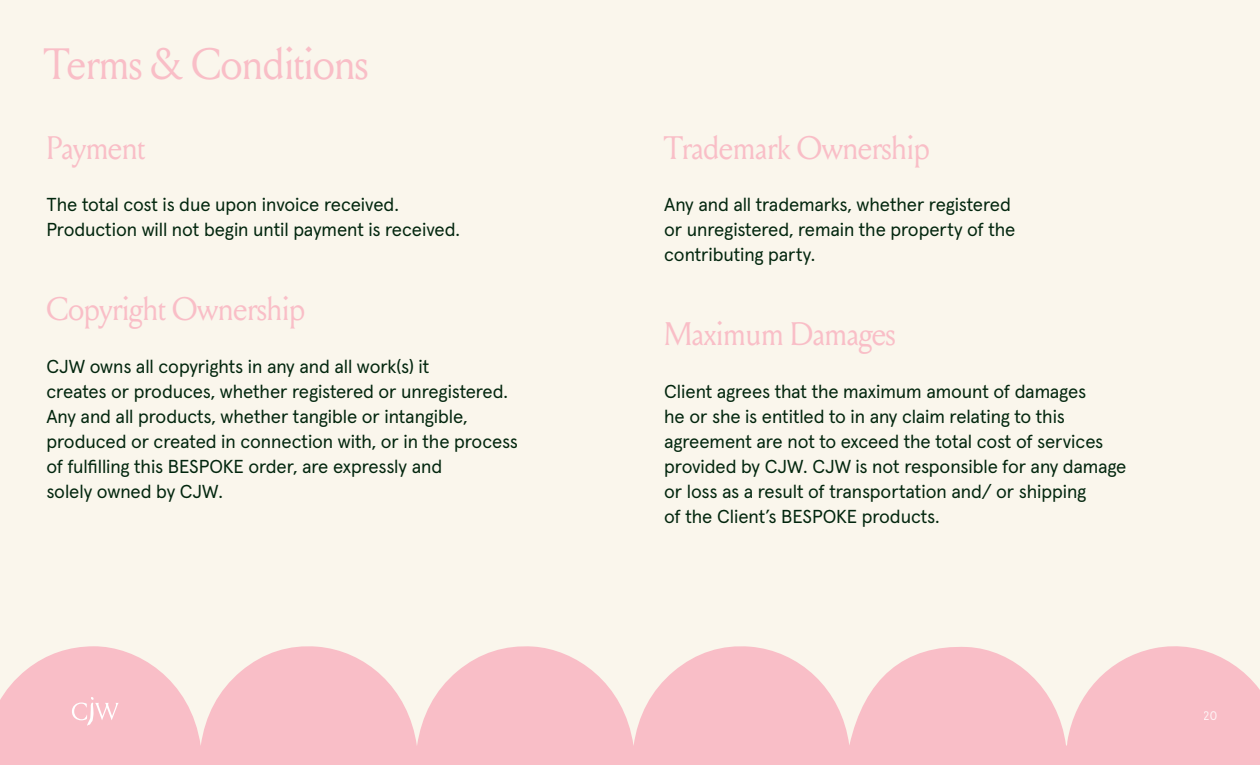
<style>
.page{position:relative;width:1260px;height:765px;background:#faf6ec}
.page>*{position:absolute;margin:0;border:0;box-sizing:border-box;transform-origin:0 0}
.t1{font:43.75px "Louize Display";letter-spacing:-.005em;color:#f9bec7}
.t2{font:32.5px "Louize Display CJW";letter-spacing:-.005em;color:#f9bec7}
.t3{font:18.75px/25px "Apercu Pro";letter-spacing:-.005em;color:#02260e}
.t4{font:12.5px "Apercu Pro";color:#fff}
</style>
<div class="page">
<svg style="left:0;top:646px;width:1260px;height:119px;fill:#f9bec7"></svg>
<svg style="left:72px;top:697px;width:47px;height:29px"></svg>
<p class="t1" style="left:44px;top:33px;width:326px">Terms &amp; Conditions</p>
<p class="t2" style="left:47px;top:125px;width:100px">Payment</p>
<p class="t3" style="left:47px;top:192px;width:354px">The total cost is due upon invoice received.</p>
<p class="t3" style="left:47px;top:217px;width:415px">Production will not begin until payment is received.</p>
<p class="t2" style="left:47px;top:286px;width:260px">Copyright Ownership</p>
<p class="t3" style="left:47px;top:354px;width:385px">CJW owns all copyrights in any and all work(s) it</p>
<p class="t3" style="left:47px;top:379px;width:463px">creates or produces, whether registered or unregistered.</p>
<p class="t3" style="left:47px;top:404px;width:423px">Any and all products, whether tangible or intangible,</p>
<p class="t3" style="left:47px;top:429px;width:473px">produced or created in connection with, or in the process</p>
<p class="t3" style="left:47px;top:454px;width:397px">of fulfilling this BESPOKE order, are expressly and</p>
<p class="t3" style="left:47px;top:479px;width:178px">solely owned by CJW.</p>
<p class="t2" style="left:664px;top:125px;width:267px">Trademark Ownership</p>
<p class="t3" style="left:664px;top:192px;width:348px">Any and all trademarks, whether registered</p>
<p class="t3" style="left:664px;top:217px;width:353px">or unregistered, remain the property of the</p>
<p class="t3" style="left:664px;top:242px;width:153px">contributing party.</p>
<p class="t2" style="left:664px;top:311px;width:233px">Maximum Damages</p>
<p class="t3" style="left:664px;top:379px;width:424px">Client agrees that the maximum amount of damages</p>
<p class="t3" style="left:664px;top:404px;width:464px">he or she is entitled to in any claim relating to this agreement are not to exceed the total cost of services provided by CJW. CJW is not responsible for any damage</p>
<p class="t3" style="left:664px;top:479px;width:424px">or loss as a result of transportation and/ or shipping</p>
<p class="t3" style="left:664px;top:504px;width:277px">of the Client’s BESPOKE products.</p>
<p class="t4" style="left:1204px;top:708px;width:15px">20</p>
</div>
